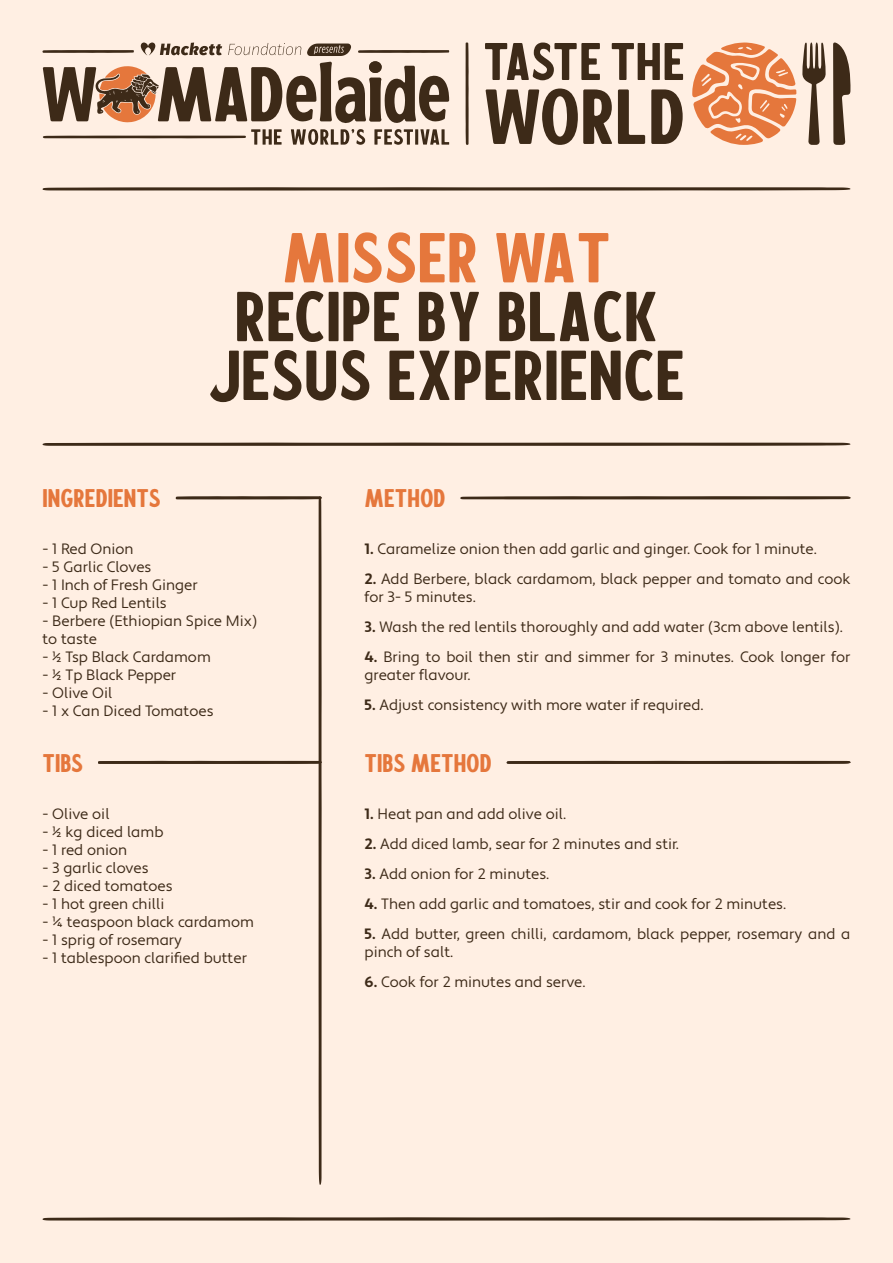
<style>
.page{position:relative;width:893px;height:1263px;background:#ffefe3}
.page>*{position:absolute;margin:0;border:0;box-sizing:border-box;transform-origin:0 0}
.t1{font:70.2px "Calderock Rounded";color:#3d2a18}
.t2{font:70.2px "Calderock Rounded";color:#e5773c}
.t3{font:25.5px "Calderock Rounded";color:#e5773c}
.t4{font:15px/18px "Apertura";color:#3d2a18}
.s1{font-weight:700}
</style>
<div class="page">
<svg style="left:43px;top:43px;width:406px;height:102px"></svg>
<svg style="left:692px;top:43px;width:104px;height:102px"></svg>
<svg style="left:485px;top:43px;width:115px;height:37px"></svg>
<svg style="left:612px;top:43px;width:71px;height:37px"></svg>
<svg style="left:485px;top:89px;width:127px;height:56px"></svg>
<svg style="left:618px;top:89px;width:27px;height:55px"></svg>
<svg style="left:651px;top:89px;width:32px;height:55px"></svg>
<svg style="left:833px;top:42px;width:17px;height:103px"></svg>
<svg style="left:802px;top:42px;width:24px;height:103px"></svg>
<svg style="left:466px;top:42px;width:3px;height:103px"></svg>
<svg style="left:42px;top:443px;width:809px;height:3px;background:#4b3827"></svg>
<svg style="left:42px;top:187px;width:809px;height:3px;background:#554231"></svg>
<svg style="left:460px;top:496px;width:390px;height:3px"></svg>
<svg style="left:42px;top:1217px;width:809px;height:3px;background:#594635"></svg>
<svg style="left:98px;top:496px;width:224px;height:689px"></svg>
<svg style="left:506px;top:761px;width:344px;height:3px"></svg>
<p class="t2" style="left:282px;top:213px;width:330px">MISSER WAT</p>
<p class="t1" style="left:235px;top:271px;width:425px">RECIPE BY BLACK</p>
<p class="t1" style="left:208px;top:330px;width:478px">JESUS EXPERIENCE</p>
<p class="t3" style="left:43px;top:482px;width:120px">INGREDIENTS</p>
<p class="t4" style="left:43px;top:541px;width:92px">- 1 Red Onion</p>
<p class="t4" style="left:43px;top:559px;width:110px">- 5 Garlic Cloves</p>
<p class="t4" style="left:43px;top:577px;width:157px">- 1 Inch of Fresh Ginger</p>
<p class="t4" style="left:43px;top:595px;width:126px">- 1 Cup Red Lentils</p>
<p class="t4" style="left:43px;top:613px;width:216px">- Berbere (Ethiopian Spice Mix) to taste</p>
<p class="t4" style="left:43px;top:649px;width:170px">- ½ Tsp Black Cardamom</p>
<p class="t4" style="left:43px;top:667px;width:135px">- ½ Tp Black Pepper</p>
<p class="t4" style="left:43px;top:685px;width:71px">- Olive Oil</p>
<p class="t4" style="left:43px;top:703px;width:172px">- 1 x Can Diced Tomatoes</p>
<p class="t3" style="left:43px;top:746px;width:42px">TIBS</p>
<p class="t4" style="left:43px;top:805px;width:69px">- Olive oil</p>
<p class="t4" style="left:43px;top:823px;width:123px">- ½ kg diced lamb</p>
<p class="t4" style="left:43px;top:841px;width:86px">- 1 red onion</p>
<p class="t4" style="left:43px;top:859px;width:108px">- 3 garlic cloves</p>
<p class="t4" style="left:43px;top:877px;width:132px">- 2 diced tomatoes</p>
<p class="t4" style="left:43px;top:895px;width:123px">- 1 hot green chilli</p>
<p class="t4" style="left:43px;top:913px;width:213px">- ¼ teaspoon black cardamom</p>
<p class="t4" style="left:43px;top:931px;width:141px">- 1 sprig of rosemary</p>
<p class="t4" style="left:43px;top:949px;width:206px">- 1 tablespoon clarified butter</p>
<p class="t3" style="left:365px;top:482px;width:82px">METHOD</p>
<p class="t4" style="left:365px;top:541px;width:454px"><span class="s1">1.</span> Caramelize onion then add garlic and ginger. Cook for 1 minute.</p>
<p class="t4" style="left:365px;top:571px;width:487px"><span class="s1">2.</span> Add Berbere, black cardamom, black pepper and tomato and cook for 3- 5 minutes.</p>
<p class="t4" style="left:365px;top:619px;width:480px"><span class="s1">3.</span> Wash the red lentils thoroughly and add water (3cm above lentils).</p>
<p class="t4" style="left:365px;top:649px;width:487px"><span class="s1">4.</span> Bring to boil then stir and simmer for 3 minutes. Cook longer for greater flavour.</p>
<p class="t4" style="left:365px;top:697px;width:341px"><span class="s1">5.</span> Adjust consistency with more water if required.</p>
<p class="t3" style="left:365px;top:746px;width:129px">TIBS METHOD</p>
<p class="t4" style="left:365px;top:805px;width:203px"><span class="s1">1.</span> Heat pan and add olive oil.</p>
<p class="t4" style="left:365px;top:835px;width:316px"><span class="s1">2.</span> Add diced lamb, sear for 2 minutes and stir.</p>
<p class="t4" style="left:365px;top:865px;width:186px"><span class="s1">3.</span> Add onion for 2 minutes.</p>
<p class="t4" style="left:365px;top:895px;width:423px"><span class="s1">4.</span> Then add garlic and tomatoes, stir and cook for 2 minutes.</p>
<p class="t4" style="left:365px;top:925px;width:487px"><span class="s1">5.</span> Add butter, green chilli, cardamom, black pepper, rosemary and a pinch of salt.</p>
<p class="t4" style="left:365px;top:973px;width:223px"><span class="s1">6.</span> Cook for 2 minutes and serve.</p>
</div>
